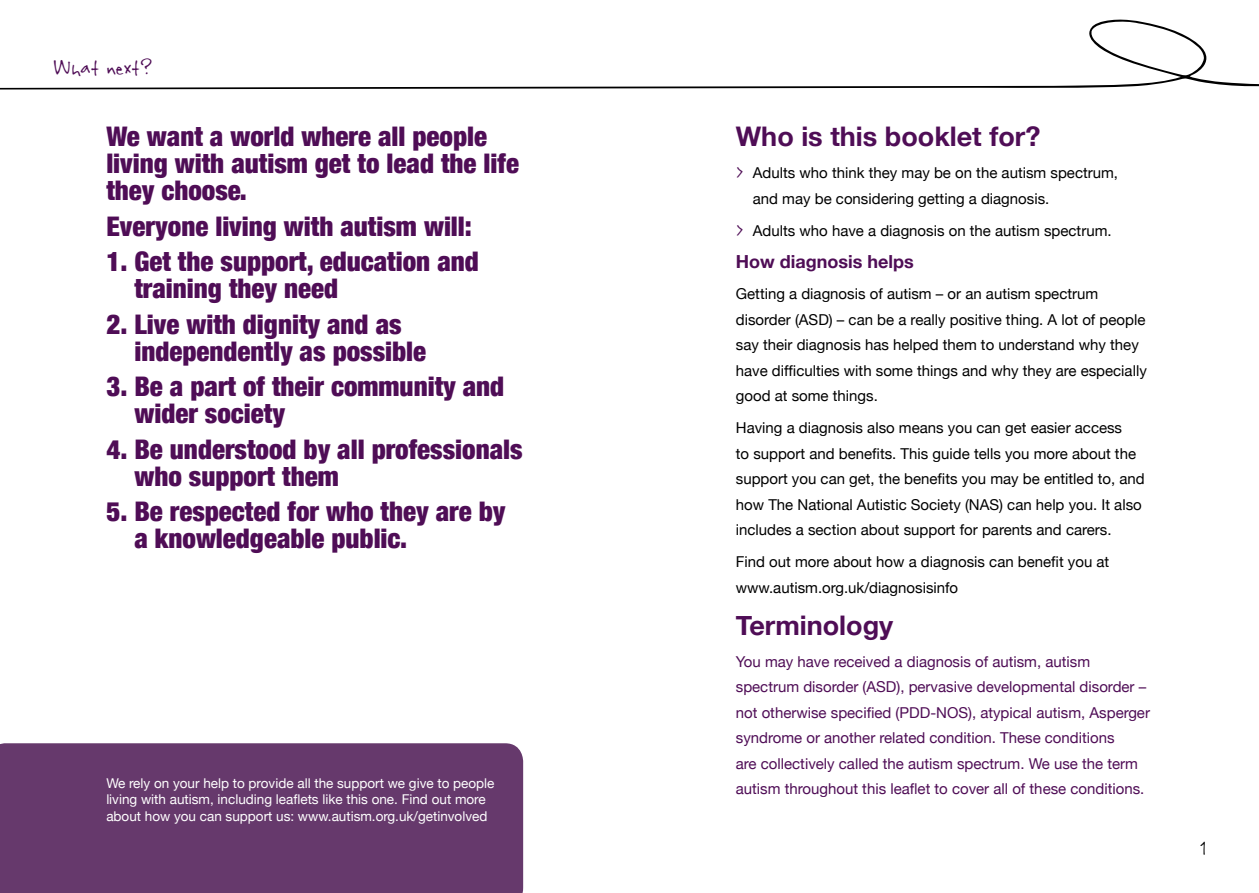
<style>
.page{position:relative;width:1259px;height:893px;background:#fff}
.page>*{position:absolute;margin:0;border:0;box-sizing:border-box;transform-origin:0 0}
.t1{font:900 condensed 27px/27px "Helvetica Neue";color:#4f0d56}
.t2{font:700 27px "Helvetica Neue";color:#4f0d56}
.t3{font:25.35px "Rabiohead";color:#4f0d56}
.t4{font:21px "Rabiohead";color:#000}
.t5{font:700 18px "Helvetica Neue";color:#4f0d56}
.t6{font:15px/25.5px "Helvetica Neue";color:#000}
.t7{font:15px/25.5px "Helvetica Neue";color:#4f0d56}
.t8{font:13.5px/16.5px "Helvetica Neue";color:#fff}
.s1{font-family:"Rabiohead";font-size:21px;color:#4f0d56}
</style>
<div class="page">
<div style="left:0;top:743px;width:523px;height:150px;background:#66396c"></div>
<svg style="left:0;top:20px;width:1259px;height:70px"></svg>
<h2 class="t3" style="left:53px;top:52px;width:100px">What next?</h2>
<h1 class="t1" style="left:106px;top:123px;width:414px">We want a world where all people living with autism get to lead the life they choose.</h1>
<h1 class="t1" style="left:106px;top:212px;width:367px">Everyone living with autism will:</h1>
<h1 class="t1" style="left:134px;top:248px;width:346px;text-indent:-28px">1. Get the support, education and training they need</h1>
<h1 class="t1" style="left:134px;top:310px;width:293px;text-indent:-28px">2. Live with dignity and as independently as possible</h1>
<h1 class="t1" style="left:134px;top:373px;width:371px;text-indent:-28px">3. Be a part of their community and wider society</h1>
<h1 class="t1" style="left:134px;top:435px;width:390px;text-indent:-28px">4. Be understood by all professionals who support them</h1>
<h1 class="t1" style="left:134px;top:498px;width:372px;text-indent:-28px">5. Be respected for who they are by a knowledgeable public.</h1>
<p class="t8" style="left:106px;top:774px;width:390px">We rely on your help to provide all the support we give to people living with autism, including leaflets like this one. Find out more about how you can support us: www.autism.org.uk/getinvolved</p>
<h1 class="t2" style="left:736px;top:120px;width:306px">Who is this booklet for?</h1>
<p class="t6" style="left:753px;top:160px;width:367px;text-indent:-17px"><span class="s1">&gt;</span> Adults who think they may be on the autism spectrum, and may be considering getting a diagnosis.</p>
<p class="t6" style="left:736px;top:217px;width:377px"><span class="s1">&gt;</span> Adults who have a diagnosis on the autism spectrum.</p>
<p class="t5" style="left:736px;top:250px;width:179px">How diagnosis helps</p>
<p class="t6" style="left:736px;top:281px;width:412px">Getting a diagnosis of autism – or an autism spectrum disorder (ASD) – can be a really positive thing. A lot of people say their diagnosis has helped them to understand why they have difficulties with some things and why they are especially good at some things.</p>
<p class="t6" style="left:736px;top:415px;width:410px">Having a diagnosis also means you can get easier access<br>to support and benefits. This guide tells you more about the support you can get, the benefits you may be entitled to, and how The National Autistic Society (NAS) can help you. It also includes a section about support for parents and carers.</p>
<p class="t6" style="left:736px;top:549px;width:375px">Find out more about how a diagnosis can benefit you at www.autism.org.uk/diagnosisinfo</p>
<h1 class="t2" style="left:736px;top:609px;width:159px">Terminology</h1>
<p class="t7" style="left:736px;top:649px;width:416px">You may have received a diagnosis of autism, autism spectrum disorder (ASD), pervasive developmental disorder – not otherwise specified (PDD-NOS), atypical autism, Asperger syndrome or another related condition. These conditions<br>are collectively called the autism spectrum. We use the term autism throughout this leaflet to cover all of these conditions.</p>
<h3 class="t4" style="left:1199px;top:835px;width:8px">1</h3>
</div>
